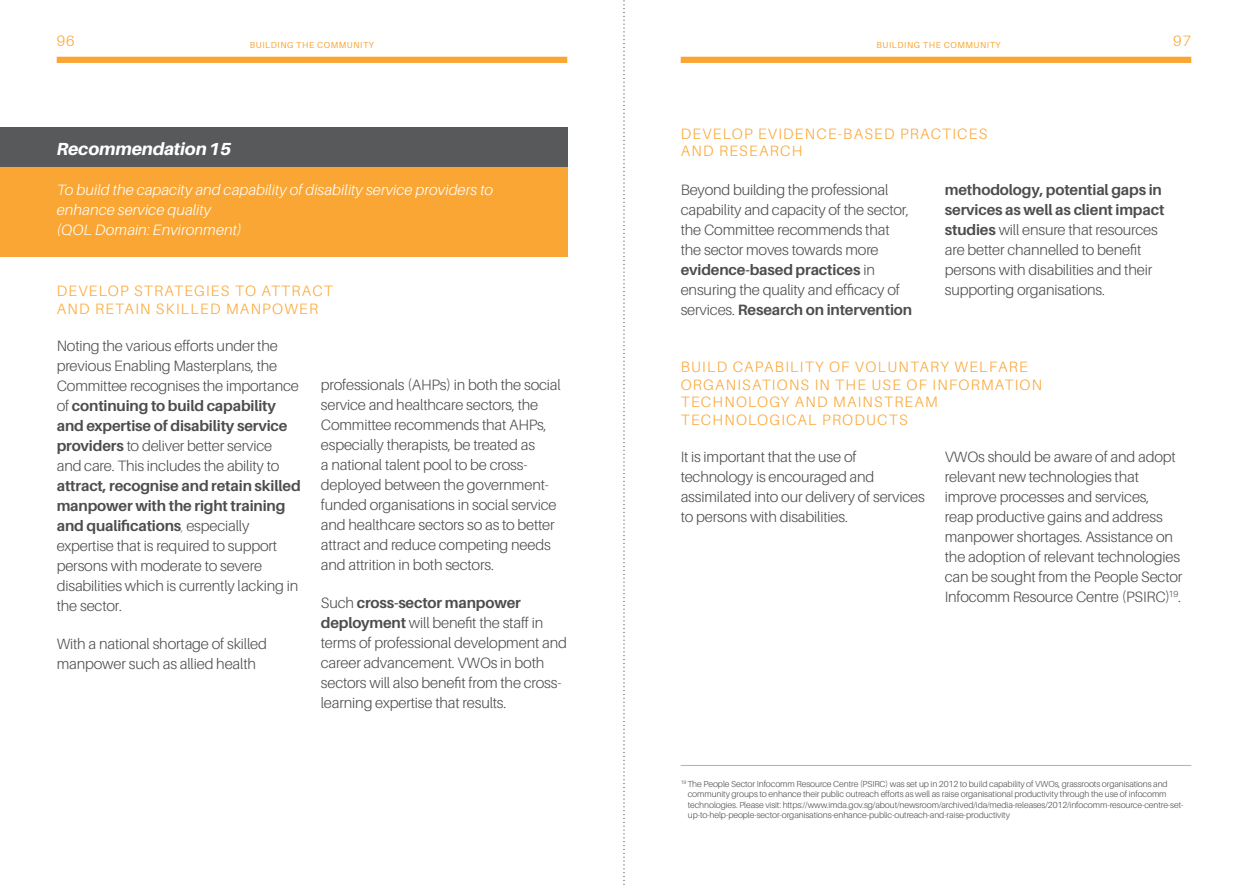
<style>
.page{position:relative;width:1248px;height:886px;background:#fff}
.page>*{position:absolute;margin:0;border:0;box-sizing:border-box;transform-origin:0 0}
.t1{font:italic 800 17.5px "Aileron";letter-spacing:-.01em;color:#fff}
.t2{font:300 15px/20px "Aileron";letter-spacing:-.01em;color:#4d4d4f}
.t3{font:300 15px/17.5px "Aileron";letter-spacing:.085em;color:#faa634}
.t4{font:italic 300 15px/20px "Aileron";letter-spacing:.01em;color:#fff}
.t5{font:300 8.75px/10.5px "Aileron";letter-spacing:-.01em;color:#4d4d4f}
.t6{font:8.75px "Aileron";letter-spacing:.06em;color:#faa634}
.s1{font-weight:700}
.s2{font-weight:100}
</style>
<div class="page">
<div style="left:57px;top:57px;width:510px;height:6px;background:#faa634"></div>
<div style="left:680px;top:57px;width:511px;height:6px;background:#faa634"></div>
<svg style="left:623px;top:0;width:2px;height:885px"></svg>
<div style="left:0;top:167px;width:567px;height:90px;background:#faa634"></div>
<div style="left:0;top:128px;width:567px;height:39px;background:#58595b"></div>
<hr style="left:680px;top:765px;width:511px;height:1px;background:#faa634">
<p class="t3" style="left:57px;top:33px;width:19px">96</p>
<p class="t6" style="left:250px;top:40px;width:126px">BUILDING THE COMMUNITY</p>
<p class="t6" style="left:876px;top:40px;width:126px">BUILDING THE COMMUNITY</p>
<p class="t3" style="left:1173px;top:33px;width:19px">97</p>
<p class="t1" style="left:57px;top:138px;width:176px">Recommendation 15</p>
<p class="t4" style="left:57px;top:179px;width:438px">To build the capacity and capability of disability service providers to enhance service quality<br>(QOL Domain: Environment)</p>
<p class="t3" style="left:57px;top:282px;width:277px">DEVELOP STRATEGIES TO ATTRACT<br>AND RETAIN SKILLED MANPOWER</p>
<p class="t2" style="left:57px;top:336px;width:244px">Noting the various efforts under the previous Enabling Masterplans, the Committee recognises the importance of <span class="s1">continuing to build capability and expertise of disability service providers</span> to deliver better service and care. This includes the ability to</p>
<p class="t2" style="left:57px;top:476px;width:245px"><span class="s1">attract, recognise and retain skilled manpower with the right training and qualifications</span><span class="s2">,</span> especially expertise that is required to support persons with moderate to severe disabilities which is currently lacking in the sector.</p>
<p class="t2" style="left:57px;top:634px;width:212px">With a national shortage of skilled manpower such as allied health</p>
<p class="t2" style="left:321px;top:375px;width:241px">professionals (AHPs) in both the social service and healthcare sectors, the Committee recommends that AHPs, especially therapists, be treated as<br>a national talent pool to be cross&shy;deployed between the government&shy;funded organisations in social service and healthcare sectors so as to better attract and reduce competing needs and attrition in both sectors.</p>
<p class="t2" style="left:321px;top:593px;width:247px">Such <span class="s1">cross-sector manpower deployment</span> will benefit the staff in terms of professional development and career advancement. VWOs in both sectors will also benefit from the cross&shy;learning expertise that results.</p>
<p class="t3" style="left:680px;top:125px;width:308px">DEVELOP EVIDENCE-BASED PRACTICES<br>AND RESEARCH</p>
<p class="t2" style="left:680px;top:180px;width:233px">Beyond building the professional capability and capacity of the sector, the Committee recommends that the sector moves towards more <span class="s1">evidence-based practices</span> in ensuring the quality and efficacy of services. <span class="s1">Research on intervention</span></p>
<p class="t2" style="left:944px;top:180px;width:221px"><span class="s1">methodology, potential gaps in services as well as client impact studies</span> will ensure that resources are better channelled to benefit persons with disabilities and their supporting organisations.</p>
<p class="t3" style="left:680px;top:359px;width:363px">BUILD CAPABILITY OF VOLUNTARY WELFARE<br>ORGANISATIONS IN THE USE OF INFORMATION<br>TECHNOLOGY AND MAINSTREAM<br>TECHNOLOGICAL PRODUCTS</p>
<p class="t2" style="left:680px;top:447px;width:245px">It is important that the use of technology is encouraged and assimilated into our delivery of services to persons with disabilities.</p>
<p class="t2" style="left:944px;top:447px;width:239px">VWOs should be aware of and adopt relevant new technologies that improve processes and services,<br>reap productive gains and address manpower shortages. Assistance on the adoption of relevant technologies can be sought from the People Sector Infocomm Resource Centre (PSIRC)<sup>19</sup>.</p>
<p class="t5" style="left:687px;top:778px;width:497px;text-indent:-7px"><sup>19</sup> The People Sector Infocomm Resource Centre (PSIRC) was set up in 2012 to build capability of VWOs, grassroots organisations and community groups to enhance their public outreach efforts as well as raise organisational productivity through the use of infocomm technologies. Please visit: https://www.imda.gov.sg/about/newsroom/archived/ida/media-releases/2012/infocomm-resource-centre-set&shy;up-to-help-people-sector-organisations-enhance-public-outreach-and-raise-productivity</p>
</div>
